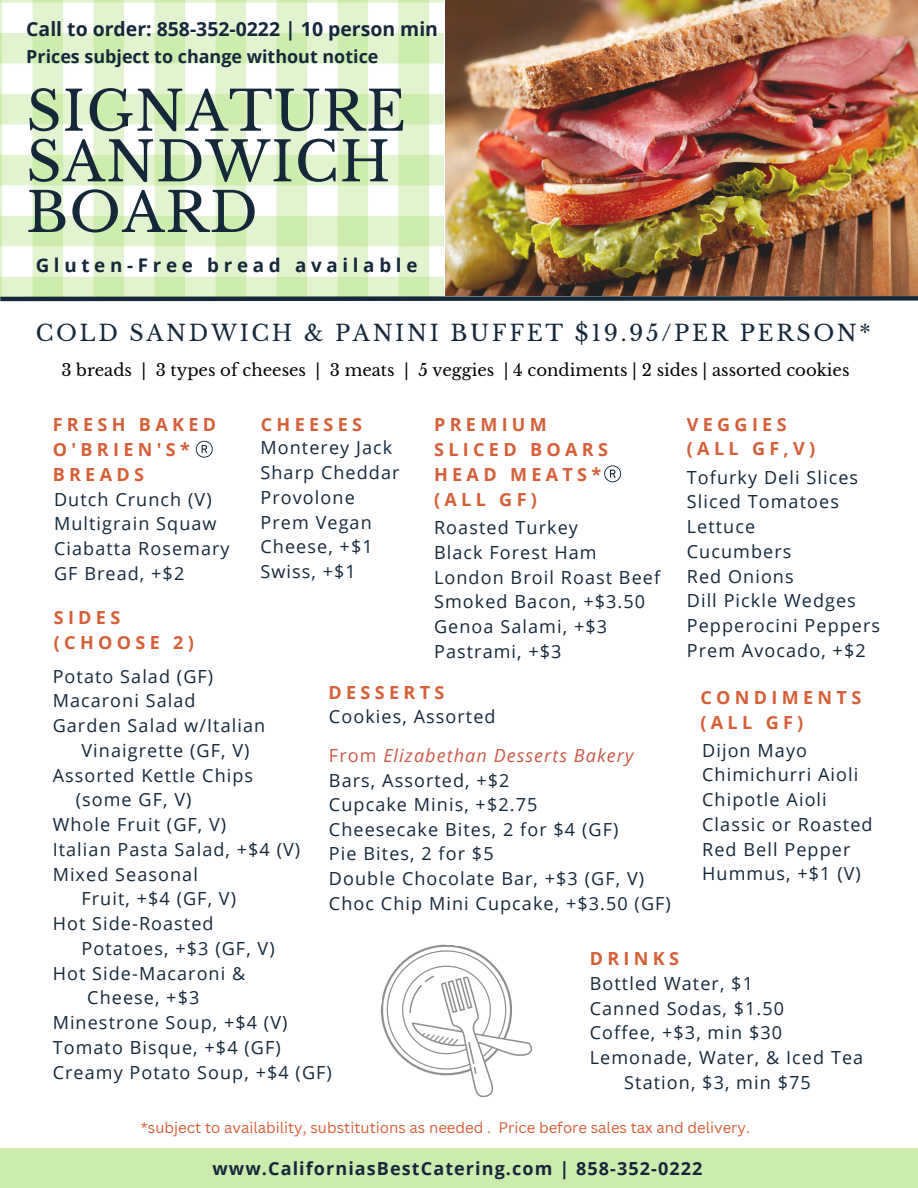
<style>
.page{position:relative;width:918px;height:1188px;background:#fff}
.page>*{position:absolute;margin:0;border:0;box-sizing:border-box;transform-origin:0 0}
.t1{font:54.6px/50.7px "Libre Baskerville";letter-spacing:.02em;color:#15283a}
.t2{font:22.2px "Libre Baskerville";letter-spacing:.12em;color:#15283a}
.t3{font:700 19.5px "Open Sans";color:#15283a}
.t4{font:700 18.75px "Open Sans";letter-spacing:.25em;color:#15283a}
.t5{font:18px/24.8px "Open Sans";letter-spacing:.06em;color:#15283a}
.t6{font:700 18px/24.8px "Open Sans";letter-spacing:.24em;color:#d55f38}
.t7{font:700 18px "Open Sans";letter-spacing:.06em;color:#15283a}
.t8{font:700 18px "Open Sans";color:#15283a}
.t9{font:italic 18px "Open Sans";letter-spacing:.06em;color:#cc5949}
.t10{font:16.5px "Libre Baskerville";color:#000}
.t11{font:15px "Canva Sans";color:#d55f38}
.s1{font-style:normal}
</style>
<div class="page">
<div style="left:0;top:1148px;width:918px;height:40px;background:#ceebae"></div>
<img style="left:0;top:0;width:443px;height:294px">
<img style="left:446px;top:0;width:472px;height:294px">
<svg style="left:0;top:294px;width:918px;height:8px;background:#656d6c"></svg>
<svg style="left:381px;top:944px;width:151px;height:153px"></svg>
<svg style="left:196px;top:441px;width:17px;height:17px"></svg>
<svg style="left:604px;top:465px;width:17px;height:17px"></svg>
<p class="t3" style="left:26px;top:15px;width:413px">Call to order: 858-352-0222 | 10 person min</p>
<p class="t8" style="left:26px;top:44px;width:354px">Prices subject to change without notice</p>
<p class="t1" style="left:26px;top:86px;width:381px">SIGNATURE<br>SANDWICH<br>BOARD</p>
<p class="t4" style="left:36px;top:252px;width:383px">Gluten-Free bread available</p>
<p class="t2" style="left:36px;top:319px;width:837px">COLD SANDWICH &amp; PANINI BUFFET $19.95/PER PERSON*</p>
<p class="t10" style="left:61px;top:360px;width:790px">3 breads | 3 types of cheeses | 3 meats | 5 veggies | 4 condiments | 2 sides | assorted cookies</p>
<p class="t6" style="left:687px;top:411px;width:101px">VEGGIES</p>
<p class="t6" style="left:687px;top:436px;width:130px">(ALL GF,V)</p>
<p class="t5" style="left:687px;top:464px;width:173px">Tofurky Deli Slices</p>
<p class="t5" style="left:687px;top:489px;width:154px">Sliced Tomatoes</p>
<p class="t5" style="left:687px;top:514px;width:70px">Lettuce</p>
<p class="t5" style="left:687px;top:539px;width:106px">Cucumbers</p>
<p class="t5" style="left:687px;top:563px;width:108px">Red Onions</p>
<p class="t5" style="left:687px;top:588px;width:171px">Dill Pickle Wedges</p>
<p class="t5" style="left:687px;top:613px;width:195px">Pepperocini Peppers</p>
<p class="t5" style="left:687px;top:638px;width:180px">Prem Avocado, +$2</p>
<p class="t6" style="left:700px;top:685px;width:162px">CONDIMENTS</p>
<p class="t6" style="left:700px;top:710px;width:104px">(ALL GF)</p>
<p class="t5" style="left:702px;top:737px;width:106px">Dijon Mayo</p>
<p class="t5" style="left:702px;top:762px;width:158px">Chimichurri Aioli</p>
<p class="t5" style="left:702px;top:787px;width:126px">Chipotle Aioli</p>
<p class="t5" style="left:702px;top:811px;width:172px">Classic or Roasted<br>Red Bell Pepper</p>
<p class="t5" style="left:702px;top:861px;width:160px">Hummus, +$1 (V)</p>
<p class="t6" style="left:53px;top:412px;width:165px">FRESH BAKED</p>
<p class="t6" style="left:53px;top:437px;width:139px">O'BRIEN'S*<br>BREADS</p>
<p class="t5" style="left:54px;top:486px;width:159px">Dutch Crunch (V)</p>
<p class="t5" style="left:54px;top:511px;width:164px">Multigrain Squaw</p>
<p class="t5" style="left:54px;top:536px;width:177px">Ciabatta Rosemary</p>
<p class="t5" style="left:54px;top:561px;width:132px">GF Bread, +$2</p>
<p class="t6" style="left:261px;top:412px;width:103px">CHEESES</p>
<p class="t5" style="left:261px;top:435px;width:133px">Monterey Jack</p>
<p class="t5" style="left:261px;top:460px;width:141px">Sharp Cheddar</p>
<p class="t5" style="left:261px;top:484px;width:96px">Provolone</p>
<p class="t5" style="left:261px;top:509px;width:114px">Prem Vegan<br>Cheese, +$1</p>
<p class="t5" style="left:261px;top:559px;width:97px">Swiss, +$1</p>
<p class="t6" style="left:434px;top:412px;width:175px">PREMIUM<br>SLICED BOARS<br>HEAD MEATS*</p>
<p class="t6" style="left:434px;top:486px;width:104px">(ALL GF)</p>
<p class="t5" style="left:434px;top:515px;width:145px">Roasted Turkey</p>
<p class="t5" style="left:434px;top:539px;width:164px">Black Forest Ham</p>
<p class="t5" style="left:434px;top:564px;width:228px">London Broil Roast Beef</p>
<p class="t5" style="left:434px;top:589px;width:212px">Smoked Bacon, +$3.50</p>
<p class="t5" style="left:434px;top:614px;width:174px">Genoa Salami, +$3</p>
<p class="t5" style="left:434px;top:638px;width:129px">Pastrami, +$3</p>
<p class="t6" style="left:54px;top:605px;width:142px">SIDES (CHOOSE 2)</p>
<p class="t5" style="left:53px;top:663px;width:162px">Potato Salad (GF)</p>
<p class="t5" style="left:53px;top:688px;width:145px">Macaroni Salad</p>
<p class="t5" style="left:53px;top:713px;width:214px">Garden Salad w/Italian</p>
<p class="t5" style="left:81px;top:737px;width:170px">Vinaigrette (GF, V)</p>
<p class="t5" style="left:53px;top:762px;width:202px">Assorted Kettle Chips</p>
<p class="t5" style="left:76px;top:787px;width:117px">(some GF, V)</p>
<p class="t5" style="left:53px;top:812px;width:175px">Whole Fruit (GF, V)</p>
<p class="t5" style="left:53px;top:836px;width:249px">Italian Pasta Salad, +$4 (V)</p>
<p class="t5" style="left:53px;top:861px;width:147px">Mixed Seasonal</p>
<p class="t5" style="left:81px;top:886px;width:156px">Fruit, +$4 (GF, V)</p>
<p class="t5" style="left:53px;top:911px;width:162px">Hot Side-Roasted</p>
<p class="t5" style="left:81px;top:935px;width:195px">Potatoes, +$3 (GF, V)</p>
<p class="t5" style="left:53px;top:960px;width:194px">Hot Side-Macaroni &amp;</p>
<p class="t5" style="left:87px;top:985px;width:114px">Cheese, +$3</p>
<p class="t5" style="left:53px;top:1010px;width:236px">Minestrone Soup, +$4 (V)</p>
<p class="t5" style="left:53px;top:1034px;width:230px">Tomato Bisque, +$4 (GF)</p>
<p class="t5" style="left:53px;top:1059px;width:281px">Creamy Potato Soup, +$4 (GF)</p>
<p class="t6" style="left:328px;top:680px;width:117px">DESSERTS</p>
<p class="t5" style="left:329px;top:704px;width:168px">Cookies, Assorted</p>
<p class="t9" style="left:329px;top:743px;width:306px"><span class="s1">From</span> Elizabethan Desserts Bakery</p>
<p class="t5" style="left:329px;top:767px;width:182px">Bars, Assorted, +$2</p>
<p class="t5" style="left:329px;top:792px;width:210px">Cupcake Minis, +$2.75</p>
<p class="t5" style="left:329px;top:816px;width:291px">Cheesecake Bites, 2 for $4 (GF)</p>
<p class="t5" style="left:329px;top:841px;width:166px">Pie Bites, 2 for $5</p>
<p class="t5" style="left:329px;top:866px;width:317px">Double Chocolate Bar, +$3 (GF, V)</p>
<p class="t5" style="left:329px;top:890px;width:343px">Choc Chip Mini Cupcake, +$3.50 (GF)</p>
<p class="t6" style="left:590px;top:945px;width:91px">DRINKS</p>
<p class="t5" style="left:590px;top:970px;width:165px">Bottled Water, $1</p>
<p class="t5" style="left:590px;top:995px;width:196px">Canned Sodas, $1.50</p>
<p class="t5" style="left:590px;top:1020px;width:194px">Coffee, +$3, min $30</p>
<p class="t5" style="left:590px;top:1045px;width:275px">Lemonade, Water, &amp; Iced Tea</p>
<p class="t5" style="left:624px;top:1069px;width:188px">Station, $3, min $75</p>
<p class="t11" style="left:141px;top:1117px;width:611px">*subject to availability, substitutions as needed . Price before sales tax and delivery.</p>
<p class="t7" style="left:212px;top:1156px;width:491px">www.CaliforniasBestCatering.com | 858-352-0222</p>
</div>
